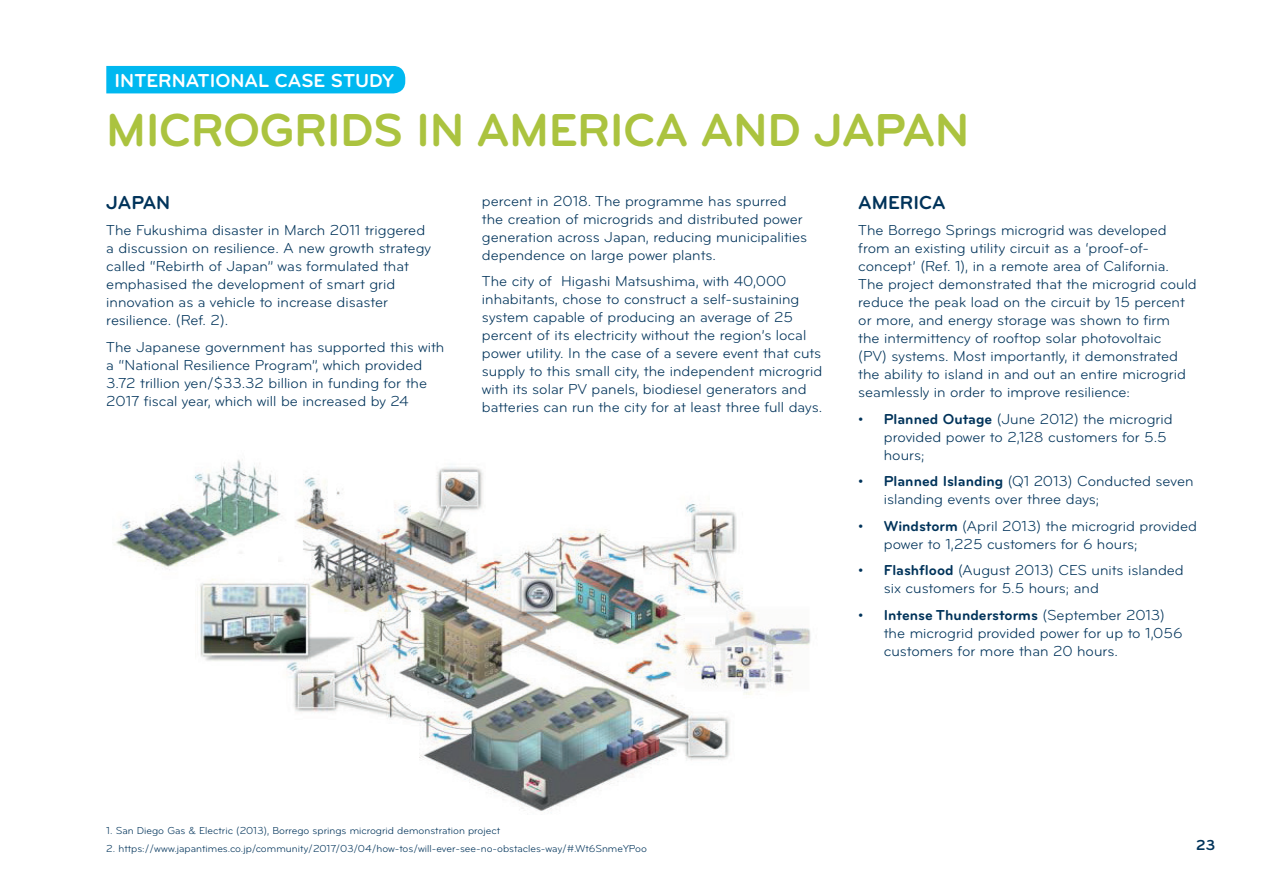
<style>
.page{position:relative;width:1263px;height:893px;background:#fff}
.page>*{position:absolute;margin:0;border:0;box-sizing:border-box;transform-origin:0 0}
.t1{font:700 48px "Bryant Pro";letter-spacing:-.01em;color:#abc33f}
.t2{font:700 19.5px "Bryant Pro";color:#fff}
.t3{font:700 19.5px "Bryant Pro";color:#00335a}
.t4{font:15px/18px "Bryant Pro";color:#00335a}
.t5{font:700 15px "Bryant Pro";color:#00335a}
.t6{font:10.5px "Bryant Pro";color:#00335a}
.s1{font-weight:700}
</style>
<div class="page">
<img style="left:114px;top:459px;width:697px;height:352px">
<div style="left:106px;top:66px;width:299px;height:27px;background:#00b8f0"></div>
<h2 class="t2" style="left:115px;top:68px;width:281px">INTERNATIONAL CASE STUDY</h2>
<h1 class="t1" style="left:106px;top:101px;width:865px">MICROGRIDS IN AMERICA AND JAPAN</h1>
<h2 class="t3" style="left:106px;top:190px;width:66px">JAPAN</h2>
<p class="t4" style="left:106px;top:222px;width:326px">The Fukushima disaster in March 2011 triggered a discussion on resilience. A new growth strategy called “Rebirth of Japan” was formulated that emphasised the development of smart grid innovation as a vehicle to increase disaster resilience. (Ref. 2).</p>
<p class="t4" style="left:106px;top:338px;width:340px">The Japanese government has supported this with a “National Resilience Program”, which provided 3.72 trillion yen/$33.32 billion in funding for the 2017 fiscal year, which will be increased by 24</p>
<p class="t4" style="left:482px;top:192px;width:327px">percent in 2018. The programme has spurred the creation of microgrids and distributed power generation across Japan, reducing municipalities dependence on large power plants.</p>
<p class="t4" style="left:482px;top:272px;width:342px">The city of Higashi Matsushima, with 40,000 inhabitants, chose to construct a self-sustaining system capable of producing an average of 25 percent of its electricity without the region’s local power utility. In the case of a severe event that cuts supply to this small city, the independent microgrid with its solar PV panels, biodiesel generators and batteries can run the city for at least three full days.</p>
<h2 class="t3" style="left:858px;top:190px;width:89px">AMERICA</h2>
<p class="t4" style="left:858px;top:222px;width:340px">The Borrego Springs microgrid was developed from an existing utility circuit as a ‘proof-of&shy;concept’ (Ref. 1), in a remote area of California.<br>The project demonstrated that the microgrid could reduce the peak load on the circuit by 15 percent or more, and energy storage was shown to firm<br>the intermittency of rooftop solar photovoltaic<br>(PV) systems. Most importantly, it demonstrated the ability to island in and out an entire microgrid seamlessly in order to improve resilience:</p>
<p class="t4" style="left:884px;top:410px;width:290px;text-indent:-26px">• <span class="s1">Planned Outage</span> (June 2012) the microgrid provided power to 2,128 customers for 5.5 hours;</p>
<p class="t4" style="left:884px;top:473px;width:311px;text-indent:-26px">• <span class="s1">Planned Islanding</span> (Q1 2013) Conducted seven islanding events over three days;</p>
<p class="t4" style="left:884px;top:517px;width:315px;text-indent:-26px">• <span class="s1">Windstorm</span> (April 2013) the microgrid provided power to 1,225 customers for 6 hours;</p>
<p class="t4" style="left:884px;top:562px;width:301px;text-indent:-26px">• <span class="s1">Flashflood</span> (August 2013) CES units islanded six customers for 5.5 hours; and</p>
<p class="t4" style="left:884px;top:606px;width:300px;text-indent:-26px">• <span class="s1">Intense Thunderstorms</span> (September 2013) the microgrid provided power for up to 1,056 customers for more than 20 hours.</p>
<p class="t6" style="left:106px;top:824px;width:395px">1. San Diego Gas &amp; Electric (2013), Borrego springs microgrid demonstration project</p>
<p class="t6" style="left:106px;top:842px;width:542px">2. https://www.japantimes.co.jp/community/2017/03/04/how-tos/will-ever-see-no-obstacles-way/#.Wt6SnmeYPoo</p>
<p class="t5" style="left:1196px;top:836px;width:20px">23</p>
</div>
